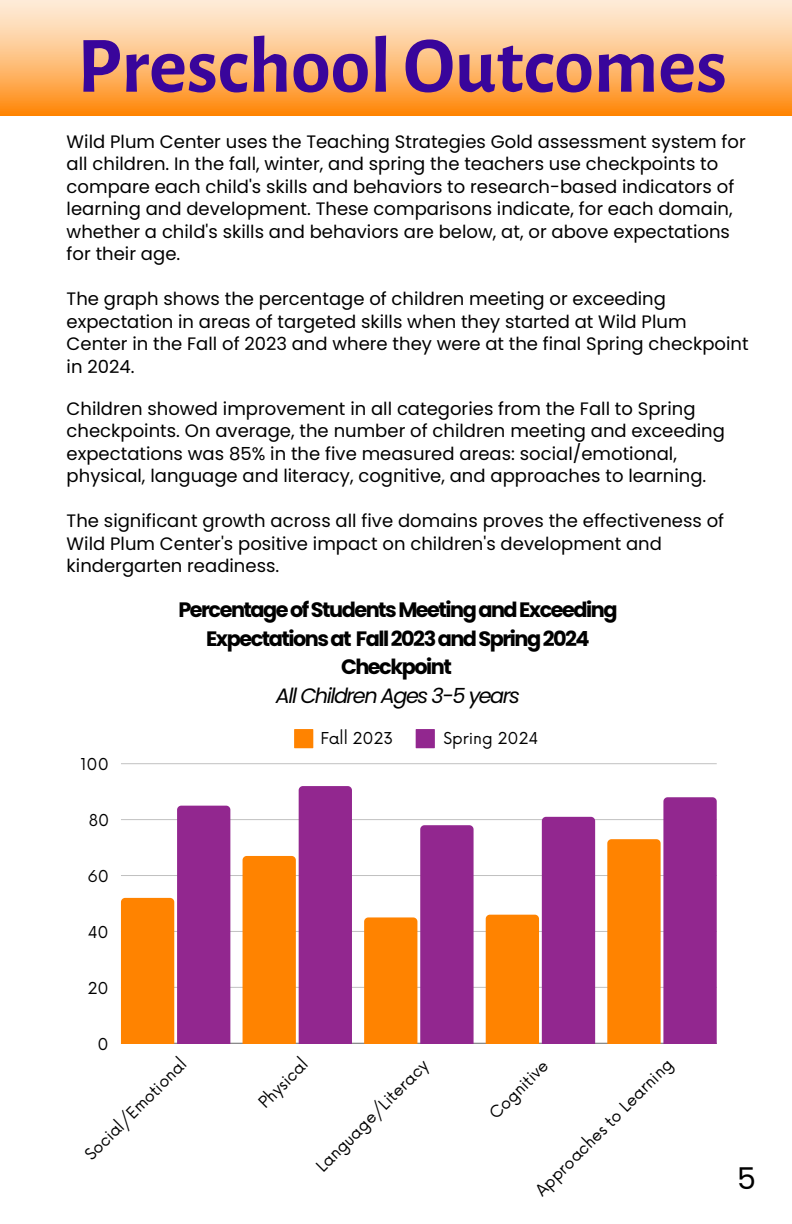
<style>
.page{position:relative;width:792px;height:1224px;background:#fff}
.page>*{position:absolute;margin:0;border:0;box-sizing:border-box;transform-origin:0 0}
.t1{font:700 80px "Alegreya Sans";color:#39059b}
.t2{font:30px "Poppins";color:#000}
.t3{font:700 20.8px/28.4px "Poppins";letter-spacing:-.07em;color:#000;text-align:center}
.t4{font:18px/22.4px "Poppins";color:#000}
.t5{font:16px "Now";color:#000}
.s1{font-weight:400;font-style:italic}
</style>
<div class="page">
<svg style="left:0;top:0;width:792px;height:115px;background:#febf7d"></svg>
<svg style="left:294px;top:729px;width:19px;height:19px"></svg>
<svg style="left:416px;top:729px;width:19px;height:19px"></svg>
<hr style="left:121px;top:1043px;width:596px;height:1px;background:#000;opacity:.6">
<hr style="left:121px;top:987px;width:596px;height:1px;background:#000;opacity:.25">
<hr style="left:121px;top:931px;width:596px;height:1px;background:#000;opacity:.25">
<hr style="left:121px;top:875px;width:596px;height:1px;background:#000;opacity:.25">
<hr style="left:121px;top:819px;width:596px;height:1px;background:#c7c7c7">
<hr style="left:121px;top:764px;width:596px;height:1px;background:#f2f2f2">
<svg style="left:121px;top:806px;width:109px;height:237px"></svg>
<svg style="left:243px;top:786px;width:109px;height:257px"></svg>
<svg style="left:364px;top:825px;width:110px;height:218px"></svg>
<svg style="left:486px;top:817px;width:109px;height:226px"></svg>
<svg style="left:607px;top:797px;width:110px;height:246px;background:#ca6462"></svg>
<p class="t1" style="left:77px;top:28px;width:651px">PreschoolOutcomes</p>
<h1 class="t4" style="left:67px;top:130px;width:681px">Wild Plum Center uses the Teaching Strategies Gold assessment system for all children. In the fall, winter, and spring the teachers use checkpoints to compare each child's skills and behaviors to research-based indicators of learning and development. These comparisons indicate, for each domain, whether a child's skills and behaviors are below, at, or above expectations for their age.</h1>
<p class="t4" style="left:67px;top:288px;width:683px">The graph shows the percentage of children meeting or exceeding expectation in areas of targeted skills when they started at Wild Plum Center in the Fall of 2023 and where they were at the final Spring checkpoint in 2024.</p>
<p class="t4" style="left:67px;top:397px;width:660px">Children showed improvement in all categories from the Fall to Spring checkpoints. On average, the number of children meeting and exceeding expectations was 85% in the five measured areas: social/emotional, physical, language and literacy, cognitive, and approaches to learning.</p>
<p class="t4" style="left:67px;top:510px;width:659px">The significant growth across all five domains proves the effectiveness of<br>Wild Plum Center's positive impact on children's development and kindergarten readiness.</p>
<p class="t3" style="left:178px;top:596px;width:441px">PercentageofStudentsMeetingandExceeding<br>Expectationsat Fall2023andSpring2024<br>Checkpoint<br><span class="s1">All Children Ages 3-5 years</span></p>
<p class="t5" style="left:320px;top:729px;width:74px">Fall 2023</p>
<p class="t5" style="left:443px;top:729px;width:97px">Spring 2024</p>
<p class="t5" style="left:81px;top:755px;width:30px">100</p>
<p class="t5" style="left:89px;top:811px;width:22px">80</p>
<p class="t5" style="left:87px;top:867px;width:23px">60</p>
<p class="t5" style="left:88px;top:923px;width:23px">40</p>
<p class="t5" style="left:88px;top:979px;width:22px">20</p>
<p class="t5" style="left:98px;top:1035px;width:13px">0</p>
<p class="t5" style="left:81px;top:1151px;width:137px;rotate:-45deg">Social/Emotional</p>
<p class="t5" style="left:255px;top:1099px;width:64px;rotate:-45deg">Physical</p>
<p class="t5" style="left:313px;top:1163px;width:152px;rotate:-45deg">Language/Literacy</p>
<p class="t5" style="left:486px;top:1110px;width:77px;rotate:-45deg">Cognitive</p>
<p class="t5" style="left:532px;top:1187px;width:188px;rotate:-45deg">Approaches to Learning</p>
<h2 class="t2" style="left:737px;top:1158px;width:20px">5</h2>
</div>
